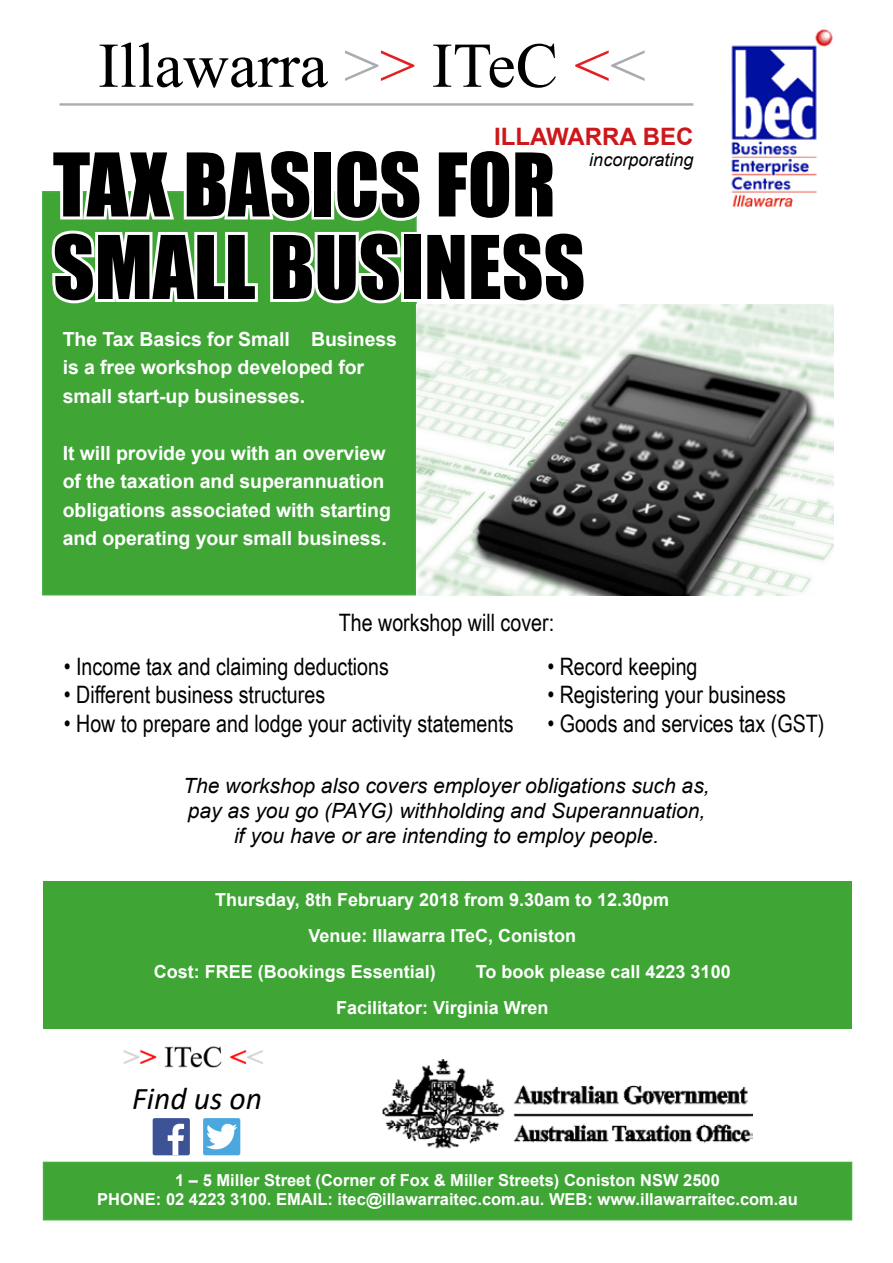
<style>
.page{position:relative;width:893px;height:1263px;background:#fff}
.page>*{position:absolute;margin:0;border:0;box-sizing:border-box;transform-origin:0 0}
.t1{font:81px/82.5px "Impact";color:#000}
.t2{font:63.75px "Times New Roman";color:#000}
.t3{font:italic 31.65px "Calibri";color:#000}
.t4{font:24px "Arial Narrow";color:#000}
.t5{font:700 24px "Arial";color:#cd171a}
.t6{font:italic 21px/25.2px "Arial";color:#000;text-align:center}
.t7{font:700 19.5px/28.5px "Arial";letter-spacing:-.005em;color:#fff}
.t8{font:700 18px/36px "Arial";color:#fff}
.t9{font:italic 18px "Arial";color:#000}
.t10{font:700 16.5px/19.5px "Arial";color:#fff;text-align:center}
.s1{color:#ababb1}
.s2{color:#e32021}
</style>
<div class="page">
<div style="left:43px;top:881px;width:808px;height:147px;background:#3fa535"></div>
<div style="left:42px;top:191px;width:375px;height:404px;background:#3fa535;border:2px solid #47ad44"></div>
<div style="left:44px;top:1162px;width:807px;height:58px;background:#3fa535"></div>
<div style="left:43px;top:1162px;width:809px;height:58px;border:2px solid #47ad44"></div>
<svg style="left:47px;top:191px;width:370px;height:118px"></svg>
<img style="left:731px;top:29px;width:102px;height:179px">
<hr style="left:60px;top:103px;width:633px;height:3px;background:#ababb1">
<img style="left:123px;top:1046px;width:140px;height:22px">
<img style="left:417px;top:304px;width:416px;height:291px">
<img style="left:383px;top:1059px;width:369px;height:90px">
<div style="left:153px;top:1118px;width:37px;height:37px;background:#3d5396;border-radius:2px"></div>
<svg style="left:168px;top:1124px;width:16px;height:31px"></svg>
<div style="left:203px;top:1118px;width:37px;height:37px;background:#4ba8df;border-radius:2px"></div>
<svg style="left:206px;top:1124px;width:31px;height:25px"></svg>
<h2 class="t2" style="left:98px;top:20px;width:549px">Illawarra <span class="s1">&gt;</span><span class="s2">&gt;</span> ITeC <span class="s2">&lt;</span><span class="s1">&lt;</span></h2>
<p class="t5" style="left:494px;top:119px;width:201px">ILLAWARRA BEC</p>
<p class="t9" style="left:589px;top:148px;width:106px">incorporating</p>
<h1 class="t1" style="left:53px;top:141px;width:534px">TAX BASICS FOR<br>SMALL BUSINESS</h1>
<p class="t7" style="left:63px;top:325px;width:336px">The Tax Basics for Small Business is a free workshop developed for small start-up businesses.</p>
<p class="t7" style="left:63px;top:439px;width:330px">It will provide you with an overview of the taxation and superannuation obligations associated with starting and operating your small business.</p>
<p class="t4" style="left:339px;top:604px;width:217px">The workshop will cover:</p>
<p class="t4" style="left:547px;top:648px;width:152px">• Record keeping</p>
<p class="t4" style="left:547px;top:677px;width:240px">• Registering your business</p>
<p class="t4" style="left:547px;top:706px;width:279px">• Goods and services tax (GST)</p>
<p class="t4" style="left:64px;top:648px;width:327px">• Income tax and claiming deductions</p>
<p class="t4" style="left:64px;top:677px;width:263px">• Different business structures</p>
<p class="t4" style="left:64px;top:706px;width:451px">• How to prepare and lodge your activity statements</p>
<p class="t6" style="left:183px;top:773px;width:528px">The workshop also covers employer obligations such as, pay as you go (PAYG) withholding and Superannuation, if you have or are intending to employ people.</p>
<p class="t8" style="left:215px;top:882px;width:455px">Thursday, 8th February 2018 from 9.30am to 12.30pm</p>
<p class="t8" style="left:308px;top:918px;width:269px">Venue: Illawarra ITeC, Coniston</p>
<p class="t8" style="left:154px;top:954px;width:284px">Cost: FREE (Bookings Essential)</p>
<p class="t8" style="left:336px;top:954px;width:396px;text-indent:140px">To book please call 4223 3100<br>Facilitator: Virginia Wren</p>
<h3 class="t3" style="left:132px;top:1077px;width:131px">Find us on</h3>
<p class="t10" style="left:97px;top:1170px;width:702px">1 – 5 Miller Street (Corner of Fox &amp; Miller Streets) Coniston NSW 2500<br>PHONE: 02 4223 3100. EMAIL: itec@illawarraitec.com.au. WEB: www.illawarraitec.com.au</p>
</div>
